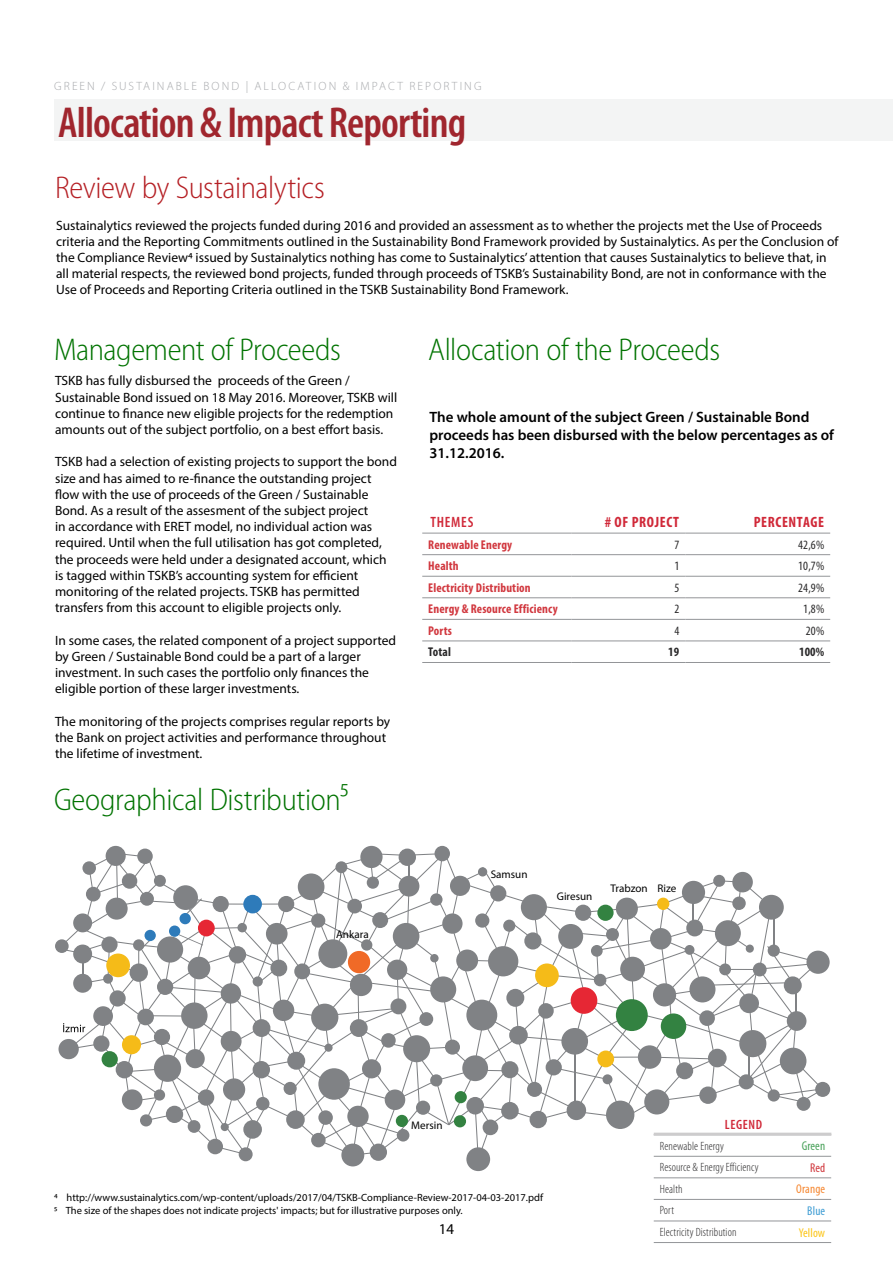
<style>
.page{position:relative;width:893px;height:1263px;background:#fff}
.page>*{position:absolute;margin:0;border:0;box-sizing:border-box;transform-origin:0 0}
.t1{font:600 condensed 43.5px "Myriad Pro";letter-spacing:-.02em;color:#a0262e}
.t2{font:300 semi-condensed 31.5px "Myriad Pro";letter-spacing:-.015em;color:#007300}
.t3{font:300 semi-condensed 31.5px "Myriad Pro";letter-spacing:-.015em;color:#b52025}
.t4{font:600 15px/18px "Myriad Pro";color:#000}
.t5{font:700 condensed 15px "Myriad Pro";letter-spacing:.045em;color:#d02838}
.t6{font:600 condensed 15px "Myriad Pro";letter-spacing:.045em;color:#d02838}
.t7{font:15px "Myriad Pro";color:#000}
.t8{font:13.5px/16.2px "Myriad Pro";color:#000}
.t9{font:600 condensed 13.5px "Myriad Pro";letter-spacing:.045em;color:#d02838}
.t10{font:700 condensed 12.75px "Myriad Pro";letter-spacing:.01em;color:#d1373e}
.t11{font:condensed 12.75px "Myriad Pro";letter-spacing:.01em;color:#292829}
.t12{font:700 condensed 12.75px "Myriad Pro";letter-spacing:.01em;color:#292829}
.t13{font:condensed 12.75px "Myriad Pro";letter-spacing:.01em;color:#f68832}
.t14{font:condensed 12.75px "Myriad Pro";letter-spacing:.01em;color:#fcc516}
.t15{font:condensed 12.75px "Myriad Pro";letter-spacing:.01em;color:#4ba25c}
.t16{font:condensed 12.75px "Myriad Pro";color:#3f9dd4}
.t17{font:condensed 12.75px "Myriad Pro";color:#d0373c}
.t18{font:300 condensed 12px "Myriad Pro";letter-spacing:.01em;color:#292829}
.t19{font:300 12px "Myriad Pro";letter-spacing:.175em;color:#a7a9ac}
.t20{font:11.1px "Myriad Pro";color:#000}
.t21{font:10.5px/12.6px "Myriad Pro";color:#000}
</style>
<div class="page">
<hr style="left:422px;top:533px;width:150px;height:1px;background:#939598">
<hr style="left:572px;top:533px;width:113px;height:1px;background:#939598">
<hr style="left:685px;top:533px;width:145px;height:1px;background:#939598">
<hr style="left:422px;top:554px;width:150px;height:1px;background:#939598">
<hr style="left:572px;top:554px;width:113px;height:1px;background:#939598">
<hr style="left:685px;top:554px;width:145px;height:1px;background:#939598">
<hr style="left:422px;top:576px;width:150px;height:1px;background:#939598">
<hr style="left:572px;top:576px;width:113px;height:1px;background:#939598">
<hr style="left:685px;top:576px;width:145px;height:1px;background:#939598">
<hr style="left:422px;top:597px;width:150px;height:1px;background:#939598">
<hr style="left:572px;top:597px;width:113px;height:1px;background:#939598">
<hr style="left:685px;top:597px;width:145px;height:1px;background:#939598">
<hr style="left:422px;top:619px;width:150px;height:1px;background:#939598">
<hr style="left:572px;top:619px;width:113px;height:1px;background:#939598">
<hr style="left:685px;top:619px;width:145px;height:1px;background:#939598">
<hr style="left:422px;top:641px;width:150px;height:1px;background:#939598">
<hr style="left:572px;top:641px;width:113px;height:1px;background:#939598">
<hr style="left:685px;top:641px;width:145px;height:1px;background:#939598">
<hr style="left:422px;top:662px;width:150px;height:1px;background:#939598">
<hr style="left:572px;top:662px;width:113px;height:1px;background:#939598">
<hr style="left:685px;top:662px;width:145px;height:1px;background:#939598">
<div style="left:54px;top:100px;width:839px;height:41px;background:#f3f4f4"></div>
<svg style="left:137px;top:848px;width:16px;height:16px"></svg>
<div style="left:106px;top:846px;width:20px;height:20px;background:#808285;border-radius:50%"></div>
<div style="left:360px;top:846px;width:23px;height:22px;background:#808285;border-radius:50%"></div>
<div style="left:399px;top:848px;width:17px;height:18px;background:#808285;border-radius:50%"></div>
<div style="left:434px;top:846px;width:16px;height:15px;background:#808285;border-radius:50%"></div>
<svg style="left:806px;top:951px;width:24px;height:23px"></svg>
<div style="left:815px;top:1082px;width:15px;height:15px;background:#808285;border-radius:50%"></div>
<div style="left:466px;top:1147px;width:24px;height:24px;background:#808285;border-radius:50%"></div>
<svg style="left:370px;top:1143px;width:17px;height:18px"></svg>
<div style="left:341px;top:1143px;width:23px;height:23px;background:#808285;border-radius:50%"></div>
<div style="left:239px;top:1147px;width:14px;height:14px;background:#808285;border-radius:50%"></div>
<div style="left:55px;top:939px;width:14px;height:14px;background:#808285;border-radius:50%"></div>
<svg style="left:58px;top:853px;width:768px;height:306px"></svg>
<hr style="left:654px;top:1156px;width:116px;height:1px;background:#939598">
<hr style="left:770px;top:1156px;width:61px;height:1px;background:#939598">
<hr style="left:654px;top:1177px;width:116px;height:1px;background:#939598">
<hr style="left:770px;top:1177px;width:61px;height:1px;background:#939598">
<hr style="left:654px;top:1199px;width:116px;height:1px;background:#939598">
<hr style="left:770px;top:1199px;width:61px;height:1px;background:#939598">
<hr style="left:654px;top:1221px;width:116px;height:1px;background:#939598">
<hr style="left:770px;top:1221px;width:61px;height:1px;background:#939598">
<hr style="left:654px;top:1242px;width:116px;height:1px;background:#939598">
<hr style="left:770px;top:1242px;width:61px;height:1px;background:#939598">
<hr style="left:654px;top:1133px;width:177px;height:3px;background:#cdcccd">
<p class="t19" style="left:54px;top:79px;width:429px">GREEN / SUSTAINABLE BOND | ALLOCATION &amp; IMPACT REPORTING</p>
<h1 class="t1" style="left:58px;top:99px;width:409px">Allocation &amp; Impact Reporting</h1>
<h2 class="t3" style="left:55px;top:170px;width:271px">Review by Sustainalytics</h2>
<p class="t8" style="left:56px;top:217px;width:784px">Sustainalytics reviewed the projects funded during 2016 and provided an assessment as to whether the projects met the Use of Proceeds criteria and the Reporting Commitments outlined in the Sustainability Bond Framework provided by Sustainalytics. As per the Conclusion of the Compliance Review4 issued by Sustainalytics nothing has come to Sustainalytics’ attention that causes Sustainalytics to believe that, in all material respects, the reviewed bond projects, funded through proceeds of TSKB’s Sustainability Bond, are not in conformance with the Use of Proceeds and Reporting Criteria outlined in the TSKB Sustainability Bond Framework.</p>
<h2 class="t2" style="left:54px;top:332px;width:288px">Management of Proceeds</h2>
<p class="t8" style="left:55px;top:373px;width:344px">TSKB has fully disbursed the proceeds of the Green / Sustainable Bond issued on 18 May 2016. Moreover, TSKB will continue to finance new eligible projects for the redemption amounts out of the subject portfolio, on a best effort basis.</p>
<p class="t8" style="left:55px;top:454px;width:343px">TSKB had a selection of existing projects to support the bond size and has aimed to re-finance the outstanding project flow with the use of proceeds of the Green / Sustainable Bond. As a result of the assesment of the subject project<br>in accordance with ERET model, no individual action was required. Until when the full utilisation has got completed, the proceeds were held under a designated account, which is tagged within TSKB’s accounting system for efficient monitoring of the related projects. TSKB has permitted transfers from this account to eligible projects only.</p>
<p class="t8" style="left:55px;top:632px;width:343px">In some cases, the related component of a project supported by Green / Sustainable Bond could be a part of a larger investment. In such cases the portfolio only finances the eligible portion of these larger investments.</p>
<p class="t8" style="left:55px;top:713px;width:337px">The monitoring of the projects comprises regular reports by the Bank on project activities and performance throughout the lifetime of investment.</p>
<h2 class="t2" style="left:54px;top:782px;width:296px">Geographical Distribution⁵</h2>
<p class="t20" style="left:336px;top:927px;width:34px">Ankara</p>
<h2 class="t2" style="left:428px;top:332px;width:293px">Allocation of the Proceeds</h2>
<p class="t4" style="left:429px;top:408px;width:406px">The whole amount of the subject Green / Sustainable Bond proceeds has been disbursed with the below percentages as of<br>31.12.2016.</p>
<p class="t6" style="left:431px;top:514px;width:44px">THEMES</p>
<p class="t5" style="left:605px;top:513px;width:76px"># OF PROJECT</p>
<p class="t5" style="left:754px;top:513px;width:72px">PERCENTAGE</p>
<p class="t10" style="left:428px;top:536px;width:85px">Renewable Energy</p>
<p class="t11" style="left:674px;top:537px;width:6px">7</p>
<p class="t11" style="left:798px;top:537px;width:27px">42,6%</p>
<p class="t10" style="left:428px;top:558px;width:32px">Health</p>
<p class="t11" style="left:674px;top:558px;width:6px">1</p>
<p class="t11" style="left:798px;top:558px;width:27px">10,7%</p>
<p class="t10" style="left:428px;top:580px;width:104px">Electricity Distribution</p>
<p class="t11" style="left:674px;top:580px;width:6px">5</p>
<p class="t11" style="left:798px;top:580px;width:27px">24,9%</p>
<p class="t10" style="left:428px;top:601px;width:131px">Energy &amp; Resource Efficiency</p>
<p class="t11" style="left:674px;top:601px;width:6px">2</p>
<p class="t11" style="left:803px;top:601px;width:22px">1,8%</p>
<p class="t10" style="left:428px;top:623px;width:25px">Ports</p>
<p class="t11" style="left:674px;top:623px;width:6px">4</p>
<p class="t11" style="left:806px;top:623px;width:20px">20%</p>
<p class="t12" style="left:428px;top:644px;width:24px">Total</p>
<p class="t12" style="left:668px;top:644px;width:12px">19</p>
<p class="t12" style="left:799px;top:644px;width:27px">100%</p>
<p class="t20" style="left:491px;top:867px;width:38px">Samsun</p>
<p class="t20" style="left:557px;top:889px;width:37px">Giresun</p>
<p class="t20" style="left:611px;top:881px;width:39px">Trabzon</p>
<p class="t20" style="left:657px;top:882px;width:20px">Rize</p>
<p class="t20" style="left:411px;top:1119px;width:33px">Mersin</p>
<p class="t9" style="left:725px;top:1117px;width:39px">LEGEND</p>
<p class="t21" style="left:54px;top:1191px;width:491px">4 http://www.sustainalytics.com/wp-content/uploads/2017/04/TSKB-Compliance-Review-2017-04-03-2017.pdf<br>5 The size of the shapes does not indicate projects' impacts; but for illustrative purposes only.</p>
<p class="t7" style="left:439px;top:1219px;width:17px">14</p>
<p class="t18" style="left:660px;top:1139px;width:66px">Renewable Energy</p>
<p class="t15" style="left:802px;top:1138px;width:25px">Green</p>
<p class="t18" style="left:660px;top:1161px;width:100px">Resource &amp; Energy Efficiency</p>
<p class="t17" style="left:810px;top:1160px;width:17px">Red</p>
<p class="t18" style="left:660px;top:1182px;width:24px">Health</p>
<p class="t13" style="left:796px;top:1181px;width:31px">Orange</p>
<p class="t18" style="left:660px;top:1204px;width:16px">Port</p>
<p class="t16" style="left:807px;top:1203px;width:19px">Blue</p>
<p class="t18" style="left:660px;top:1225px;width:78px">Electricity Distribution</p>
<p class="t14" style="left:799px;top:1224px;width:28px">Yellow</p>
</div>
